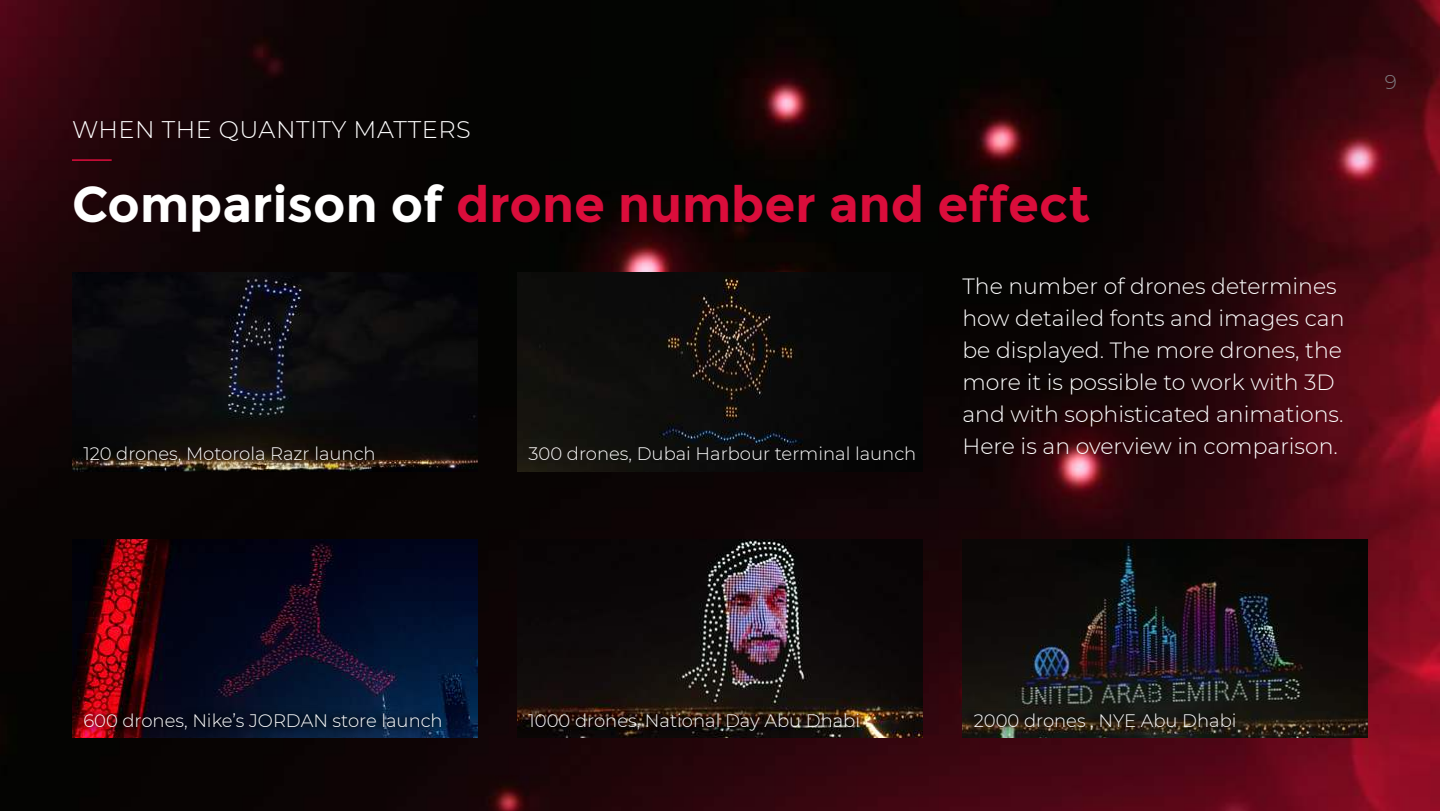
<style>
.page{position:relative;width:1440px;height:811px;background:#fff}
.page>*{position:absolute;margin:0;border:0;box-sizing:border-box;transform-origin:0 0}
.t1{font:700 50px "Montserrat";color:#da0d3b}
.t2{font:300 24px "Montserrat";letter-spacing:.02em;color:#fff}
.t3{font:300 22px/32px "Montserrat";color:#fff}
.t4{font:300 20px "Montserrat";color:#7e7c81}
.t5{font:300 18px "Montserrat";color:#fff}
.s1{color:#fff}
</style>
<div class="page">
<img style="left:0;top:0;width:1440px;height:810px">
<img style="left:72px;top:272px;width:406px;height:199px">
<hr style="left:72px;top:159px;width:40px;height:2px;background:#da0d3b">
<img style="left:72px;top:539px;width:406px;height:198px">
<img style="left:517px;top:272px;width:406px;height:199px">
<img style="left:517px;top:539px;width:406px;height:198px">
<img style="left:962px;top:539px;width:406px;height:198px">
<div style="left:516px;top:705px;width:346px;height:34px;background:#000;opacity:.55"></div>
<div style="left:70px;top:705px;width:374px;height:33px;background:#000;opacity:.55"></div>
<div style="left:961px;top:705px;width:277px;height:33px;background:#000;opacity:.55"></div>
<div style="left:70px;top:439px;width:307px;height:33px;background:#000;opacity:.55"></div>
<p class="t2" style="left:72px;top:113px;width:400px">WHEN THE QUANTITY MATTERS</p>
<h1 class="t1" style="left:72px;top:184px;width:1020px"><span class="s1">Comparison of</span> drone number and effect</h1>
<p class="t5" style="left:83px;top:441px;width:294px">120 drones, Motorola Razr launch</p>
<p class="t5" style="left:529px;top:441px;width:389px">300 drones, Dubai Harbour terminal launch</p>
<p class="t3" style="left:962px;top:269px;width:384px">The number of drones determines how detailed fonts and images can be displayed. The more drones, the more it is possible to work with 3D and with sophisticated animations.<br>Here is an overview in comparison.</p>
<p class="t4" style="left:1385px;top:70px;width:14px">9</p>
<p class="t5" style="left:83px;top:707px;width:361px">600 drones, Nike’s JORDAN store launch</p>
<p class="t5" style="left:529px;top:707px;width:333px">1000 drones, National Day Abu Dhabi</p>
<p class="t5" style="left:974px;top:707px;width:264px">2000 drones , NYE Abu Dhabi</p>
</div>
